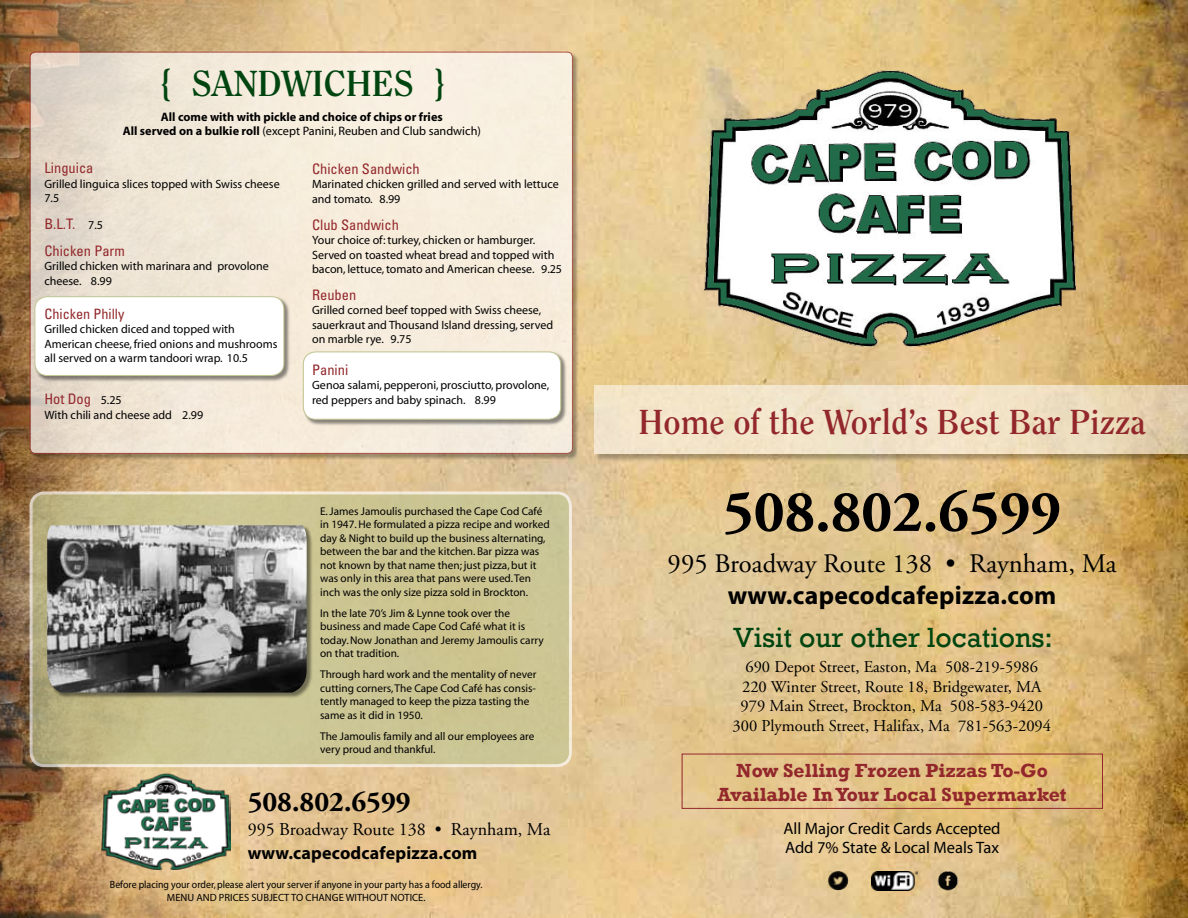
<style>
.page{position:relative;width:1188px;height:918px;background:#fff}
.page>*{position:absolute;margin:0;border:0;box-sizing:border-box;transform-origin:0 0}
.t1{font:700 59.1px "Adobe Garamond";color:#000}
.t2{font:700 36px "Clearface";color:#004510}
.t3{font:700 34.5px "Clearface";color:#93282c}
.t4{font:28.5px "Rockwell";color:#004510}
.t5{font:700 28.5px "Adobe Garamond";color:#000}
.t6{font:26.7px "Adobe Garamond";color:#000}
.t7{font:700 25.8px "Myriad";letter-spacing:.01em;color:#000}
.t8{font:700 19.5px/24px "Rockwell";color:#93282c;text-align:center}
.t9{font:18px "Adobe Garamond";color:#000}
.t10{font:700 18px "Myriad";letter-spacing:.01em;color:#000}
.t11{font:16.5px/19.5px "Adobe Garamond";color:#000;text-align:center}
.t12{font:16.5px/19.5px "Myriad";color:#000}
.t13{font:condensed 14.4px/27px "Univers";color:#93282c}
.t14{font:condensed 14.25px "Univers";color:#93282c}
.t15{font:700 12.3px/13.5px "Myriad";color:#000;text-align:center}
.t16{font:12px/14.4px "Myriad";color:#000}
.t17{font:11.25px/13.5px "Myriad";color:#000}
.t18{font:10.5px/12.6px "Myriad";color:#000;text-align:center;scale:.94 1}
.s1{font-weight:400}
.s2{font-family:"Myriad";font-stretch:normal;font-size:12px;color:#000}
</style>
<div class="page">
<img style="left:315px;top:0;width:873px;height:918px">
<img style="left:0;top:0;width:315px;height:918px">
<img style="left:704px;top:71px;width:372px;height:276px">
<div style="left:594px;top:386px;width:594px;height:76px;background:#000;opacity:.55"></div>
<svg style="left:594px;top:386px;width:594px;height:68px;background:#efdfc3"></svg>
<img style="left:102px;top:773px;width:129px;height:96px">
<div style="left:682px;top:754px;width:421px;height:55px;border:1px solid #93282c"></div>
<div style="left:30px;top:52px;width:549px;height:408px;background:#000;opacity:.45"></div>
<div style="left:30px;top:52px;width:543px;height:401px;background:linear-gradient(to right,#e7ddce,#fdf4e4);border-radius:5px"></div>
<div style="left:35px;top:296px;width:256px;height:86px;background:#000;opacity:.45"></div>
<div style="left:35px;top:297px;width:249px;height:79px;background:#fff;border-radius:12px"></div>
<div style="left:34px;top:296px;width:250px;height:80px;border:1px solid #c1c693;border-radius:12px"></div>
<div style="left:303px;top:352px;width:265px;height:74px;background:#000;opacity:.45"></div>
<div style="left:303px;top:352px;width:258px;height:67px;background:#fff;border-radius:12px"></div>
<div style="left:303px;top:351px;width:258px;height:69px;border:1px solid #c1c693;border-radius:12px"></div>
<svg style="left:31px;top:493px;width:539px;height:273px;background:#c9c290"></svg>
<div style="left:30px;top:491px;width:542px;height:276px;border:3px solid #fff;border-radius:13px"></div>
<div style="left:47px;top:526px;width:266px;height:173px;background:#000;opacity:.45"></div>
<img style="left:47px;top:525px;width:260px;height:168px">
<img style="left:871px;top:872px;width:47px;height:18px">
<img style="left:938px;top:870px;width:21px;height:21px">
<img style="left:827px;top:870px;width:21px;height:21px">
<h2 class="t2" style="left:160px;top:62px;width:288px">{ sandwiches }</h2>
<p class="t15" style="left:123px;top:111px;width:360px">All come with with pickle and choice of chips or fries<br>All served on a bulkie roll <span class="s1">(except Panini, Reuben and Club sandwich)</span></p>
<p class="t13" style="left:44px;top:154px;width:51px">Linguica</p>
<p class="t16" style="left:44px;top:177px;width:237px">Grilled linguica slices topped with Swiss cheese<br>7.5</p>
<p class="t13" style="left:44px;top:210px;width:82px">B.L.T. <span class="s2">7.5<br></span>Chicken Parm</p>
<p class="t16" style="left:44px;top:260px;width:226px">Grilled chicken with marinara and provolone cheese. 8.99</p>
<p class="t14" style="left:44px;top:305px;width:81px">Chicken Philly</p>
<p class="t16" style="left:44px;top:323px;width:235px">Grilled chicken diced and topped with<br>American cheese, fried onions and mushrooms all served on a warm tandoori wrap. 10.5</p>
<p class="t13" style="left:44px;top:385px;width:79px">Hot Dog <span class="s2">5.25</span></p>
<p class="t16" style="left:44px;top:408px;width:160px">With chili and cheese add 2.99</p>
<p class="t13" style="left:312px;top:155px;width:109px">Chicken Sandwich</p>
<p class="t16" style="left:312px;top:178px;width:248px">Marinated chicken grilled and served with lettuce and tomato. 8.99</p>
<p class="t13" style="left:312px;top:211px;width:88px">Club Sandwich</p>
<p class="t16" style="left:312px;top:234px;width:252px">Your choice of: turkey, chicken or hamburger.<br>Served on toasted wheat bread and topped with bacon, lettuce, tomato and American cheese. 9.25</p>
<p class="t13" style="left:312px;top:281px;width:46px">Reuben</p>
<p class="t16" style="left:312px;top:304px;width:243px">Grilled corned beef topped with Swiss cheese, sauerkraut and Thousand Island dressing, served on marble rye. 9.75</p>
<p class="t13" style="left:312px;top:356px;width:38px">Panini</p>
<p class="t16" style="left:312px;top:378px;width:239px">Genoa salami, pepperoni, prosciutto, provolone, red peppers and baby spinach. 8.99</p>
<p class="t17" style="left:320px;top:505px;width:231px">E. James Jamoulis purchased the Cape Cod Café in 1947. He formulated a pizza recipe and worked day &amp; Night to build up the business alternating, between the bar and the kitchen. Bar pizza was not known by that name then; just pizza, but it was only in this area that pans were used. Ten inch was the only size pizza sold in Brockton.</p>
<p class="t17" style="left:320px;top:607px;width:225px">In the late 70’s Jim &amp; Lynne took over the business and made Cape Cod Café what it is today. Now Jonathan and Jeremy Jamoulis carry on that tradition.</p>
<p class="t17" style="left:320px;top:668px;width:218px">Through hard work and the mentality of never cutting corners, The Cape Cod Café has consis&shy;tently managed to keep the pizza tasting the same as it did in 1950.</p>
<p class="t17" style="left:320px;top:730px;width:216px">The Jamoulis family and all our employees are very proud and thankful.</p>
<h3 class="t5" style="left:248px;top:786px;width:165px">508.802.6599</h3>
<h3 class="t9" style="left:248px;top:820px;width:304px">995 Broadway Route 138 • Raynham, Ma</h3>
<h3 class="t10" style="left:248px;top:844px;width:231px">www.capecodcafepizza.com</h3>
<p class="t18" style="left:110px;top:879px;width:398px">Before placing your order, please alert your server if anyone in your party has a food allergy.<br>MENU AND PRICES SUBJECT TO CHANGE WITHOUT NOTICE.</p>
<h3 class="t3" style="left:639px;top:401px;width:509px">Home of the World’s Best Bar Pizza</h3>
<h1 class="t1" style="left:723px;top:480px;width:340px">508.802.6599</h1>
<h3 class="t6" style="left:668px;top:549px;width:450px">995 Broadway Route 138 • Raynham, Ma</h3>
<h3 class="t7" style="left:728px;top:582px;width:330px">www.capecodcafepizza.com</h3>
<h3 class="t4" style="left:734px;top:621px;width:321px">Visit our other locations:</h3>
<h3 class="t11" style="left:733px;top:658px;width:320px">690 Depot Street, Easton, Ma 508-219-5986<br>220 Winter Street, Route 18, Bridgewater, MA 979 Main Street, Brockton, Ma 508-583-9420<br>300 Plymouth Street, Halifax, Ma 781-563-2094</h3>
<h3 class="t8" style="left:718px;top:759px;width:351px">Now Selling Frozen Pizzas To-Go<br>Available In Your Local Supermarket</h3>
<h3 class="t12" style="left:784px;top:819px;width:219px">All Major Credit Cards Accepted<br>Add 7% State &amp; Local Meals Tax</h3>
</div>
